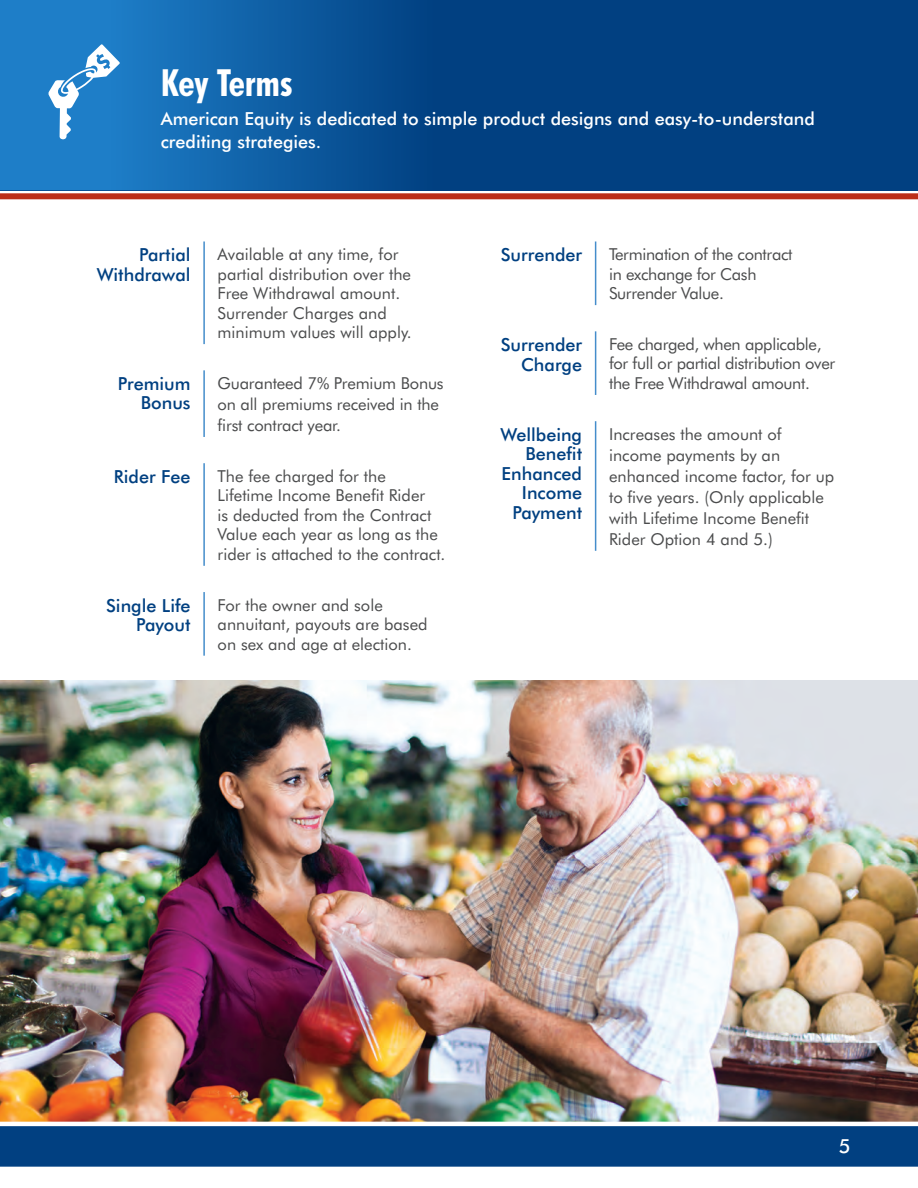
<style>
.page{position:relative;width:918px;height:1188px;background:#fff}
.page>*{position:absolute;margin:0;border:0;box-sizing:border-box;transform-origin:0 0}
.t1{font:700 condensed 37.5px "Futura BT";color:#fff}
.t2{font:500 19.5px "Futura BT";color:#fff}
.t3{font:500 18px/19.5px "Futura BT";color:#014081;text-align:right}
.t4{font:500 18px/22.5px "Futura BT";color:#fff}
.t5{font:16.5px/19.5px "Futura BT";color:#4b4c4d}
.t6{font:16.5px/19.5px "Futura BT";letter-spacing:-.02em;color:#4b4c4d}
</style>
<div class="page">
<div style="left:0;top:0;width:918px;height:190px;background:#014081"></div>
<svg style="left:0;top:0;width:387px;height:190px"></svg>
<div style="left:0;top:193px;width:918px;height:6px;background:#bc2e18"></div>
<img style="left:0;top:681px;width:918px;height:438px">
<svg style="left:0;top:1119px;width:918px;height:48px"></svg>
<svg style="left:48px;top:44px;width:72px;height:95px"></svg>
<hr style="left:595px;top:242px;width:1px;height:63px;background:#448dcb">
<hr style="left:595px;top:331px;width:1px;height:64px;background:#448dcb">
<hr style="left:595px;top:421px;width:1px;height:130px;background:#448dcb">
<hr style="left:203px;top:242px;width:2px;height:102px;background:#448dcb">
<hr style="left:203px;top:370px;width:2px;height:67px;background:#448dcb">
<hr style="left:203px;top:463px;width:2px;height:103px;background:#448dcb">
<hr style="left:203px;top:592px;width:2px;height:64px;background:#448dcb">
<p class="t1" style="left:161px;top:60px;width:133px">Key Terms</p>
<p class="t4" style="left:161px;top:108px;width:656px">American Equity is dedicated to simple product designs and easy-to-understand crediting strategies.</p>
<p class="t3" style="left:97px;top:245px;width:95px">Partial<br>Withdrawal</p>
<p class="t5" style="left:218px;top:244px;width:196px">Available at any time, for partial distribution over the<br>Free Withdrawal amount.<br>Surrender Charges and minimum values will apply.</p>
<p class="t3" style="left:118px;top:374px;width:74px;line-height:18.6px">Premium<br>Bonus</p>
<p class="t5" style="left:218px;top:372px;width:228px;line-height:21px">Guaranteed 7% Premium Bonus on all premiums received in the first contract year.</p>
<p class="t3" style="left:114px;top:467px;width:78px">Rider Fee</p>
<p class="t5" style="left:218px;top:466px;width:229px">The fee charged for the<br>Lifetime Income Benefit Rider<br>is deducted from the Contract<br>Value each year as long as the rider is attached to the contract.</p>
<p class="t3" style="left:106px;top:596px;width:86px">Single Life<br>Payout</p>
<p class="t5" style="left:218px;top:595px;width:211px">For the owner and sole annuitant, payouts are based on sex and age at election.</p>
<p class="t3" style="left:501px;top:245px;width:83px">Surrender</p>
<p class="t6" style="left:609px;top:244px;width:185px">Termination of the contract in exchange for Cash<br>Surrender Value.</p>
<p class="t3" style="left:501px;top:335px;width:83px">Surrender<br>Charge</p>
<p class="t6" style="left:609px;top:334px;width:228px">Fee charged, when applicable, for full or partial distribution over the Free Withdrawal amount.</p>
<p class="t3" style="left:501px;top:425px;width:83px">Wellbeing<br>Benefit<br>Enhanced<br>Income<br>Payment</p>
<p class="t5" style="left:609px;top:423px;width:227px;line-height:21px">Increases the amount of income payments by an enhanced income factor, for up to five years. (Only applicable with Lifetime Income Benefit<br>Rider Option 4 and 5.)</p>
<p class="t2" style="left:839px;top:1134px;width:13px">5</p>
</div>
